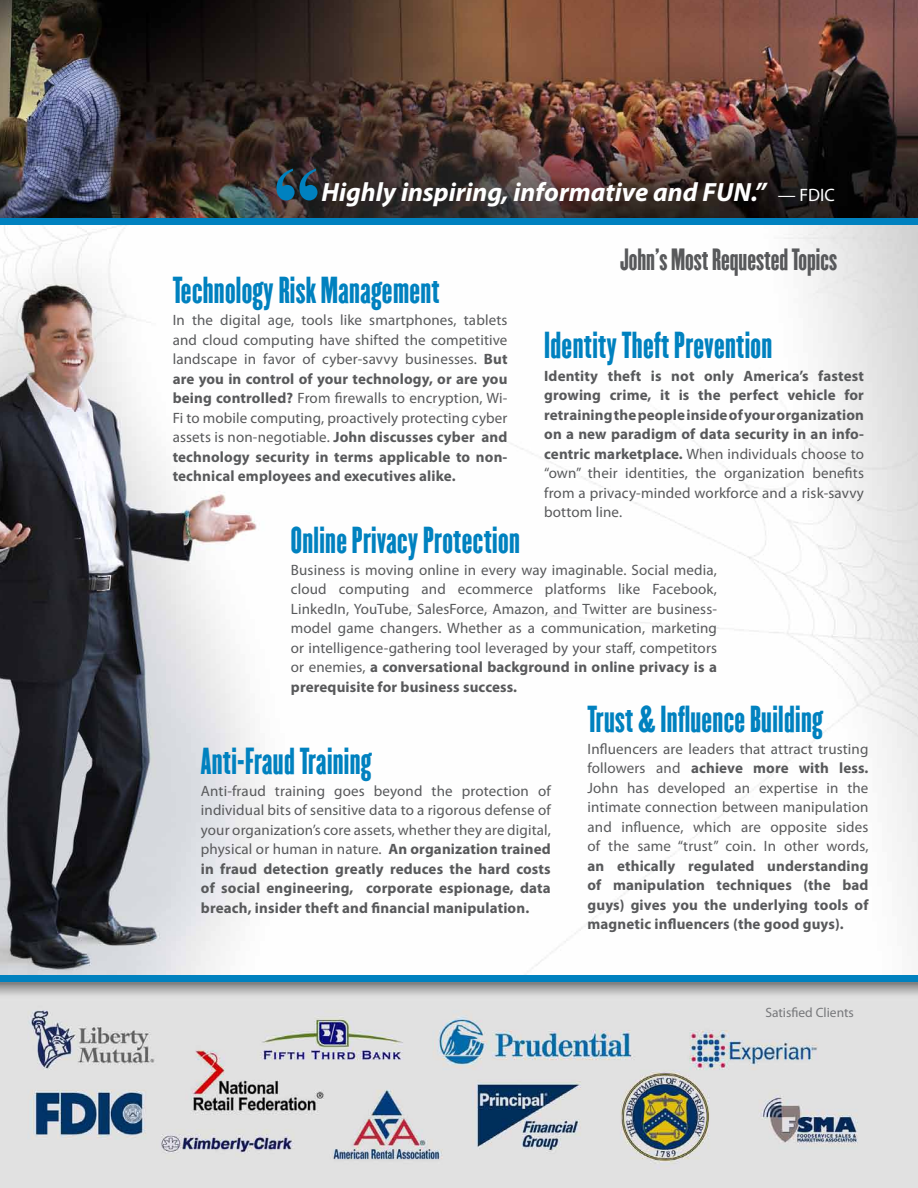
<style>
.page{position:relative;width:918px;height:1188px;background:#fff}
.page>*{position:absolute;margin:0;border:0;box-sizing:border-box;transform-origin:0 0}
.t1{font:33px "Champion HTF Featherweight";letter-spacing:.01em;color:#0081bf}
.t2{font:27px "Champion HTF Featherweight";color:#58595b}
.t3{font:italic 700 26.4px "Myriad Pro";color:#fff}
.t4{font:15px/19.5px "Myriad Pro";letter-spacing:.01em;color:#58595b;text-align:justify}
.t5{font:700 15px/19.5px "Myriad Pro";letter-spacing:.01em;color:#58595b;text-align:justify}
.t6{font:13.5px "Myriad Pro";color:#77787b}
.s1{font-weight:400;font-style:normal;font-size:18px}
.s2{font-weight:700}
.s3{font-weight:400}
</style>
<div class="page">
<img style="left:0;top:982px;width:918px;height:206px">
<img style="left:0;top:225px;width:918px;height:750px">
<img style="left:0;top:0;width:918px;height:218px">
<div style="left:0;top:218px;width:918px;height:7px;background:#0081bf"></div>
<div style="left:0;top:975px;width:918px;height:7px;background:#0081bf"></div>
<svg style="left:276px;top:169px;width:42px;height:31px"></svg>
<h3 class="t3" style="left:322px;top:175px;width:515px">Highly inspiring, informative and FUN.” <span class="s1">— FDIC</span></h3>
<h1 class="t1" style="left:173px;top:270px;width:269px">Technology Risk Management</h1>
<p class="t4" style="left:173px;top:310px;width:336px">In the digital age, tools like smartphones, tablets and cloud computing have shifted the competitive landscape in favor of cyber-savvy businesses. <span class="s2">But are you in control of your technology, or are you being controlled?</span> From firewalls to encryption, Wi-Fi to mobile computing, proactively protecting cyber assets is non-negotiable. <span class="s2">John discusses cyber and technology security in terms applicable to non&shy;technical employees and executives alike.</span></p>
<h2 class="t2" style="left:620px;top:243px;width:218px">John’s Most Requested Topics</h2>
<h1 class="t1" style="left:544px;top:325px;width:230px">Identity Theft Prevention</h1>
<p class="t5" style="left:544px;top:365px;width:321px">Identity theft is not only America’s fastest growing crime, it is the perfect vehicle for retraining the people inside of your organization on a new paradigm of data security in an info&shy;centric marketplace. <span class="s3">When individuals choose to “own” their identities, the organization benefits from a privacy-minded workforce and a risk-savvy bottom line.</span></p>
<h1 class="t1" style="left:291px;top:519px;width:230px">Online Privacy Protection</h1>
<p class="t4" style="left:291px;top:560px;width:428px">Business is moving online in every way imaginable. Social media, cloud computing and ecommerce platforms like Facebook, LinkedIn, YouTube, SalesForce, Amazon, and Twitter are business&shy;model game changers. Whether as a communication, marketing or intelligence-gathering tool leveraged by your staff, competitors or enemies, <span class="s2">a conversational background in online privacy is a prerequisite for business success.</span></p>
<h1 class="t1" style="left:201px;top:740px;width:172px">Anti-Fraud Training</h1>
<p class="t4" style="left:201px;top:781px;width:351px">Anti-fraud training goes beyond the protection of individual bits of sensitive data to a rigorous defense of your organization’s core assets, whether they are digital, physical or human in nature. <span class="s2">An organization trained in fraud detection greatly reduces the hard costs of social engineering, corporate espionage, data breach, insider theft and financial manipulation.</span></p>
<h1 class="t1" style="left:588px;top:698px;width:237px">Trust &amp; Influence Building</h1>
<p class="t4" style="left:588px;top:739px;width:283px">Influencers are leaders that attract trusting followers and <span class="s2">achieve more with less.<br></span>John has developed an expertise in the intimate connection between manipulation and influence, which are opposite sides of the same “trust” coin. In other words,</p>
<p class="t5" style="left:588px;top:856px;width:282px">an ethically regulated understanding of manipulation techniques (the bad guys) gives you the underlying tools of magnetic influencers (the good guys).</p>
<p class="t6" style="left:765px;top:1004px;width:90px">Satisfied Clients</p>
</div>
